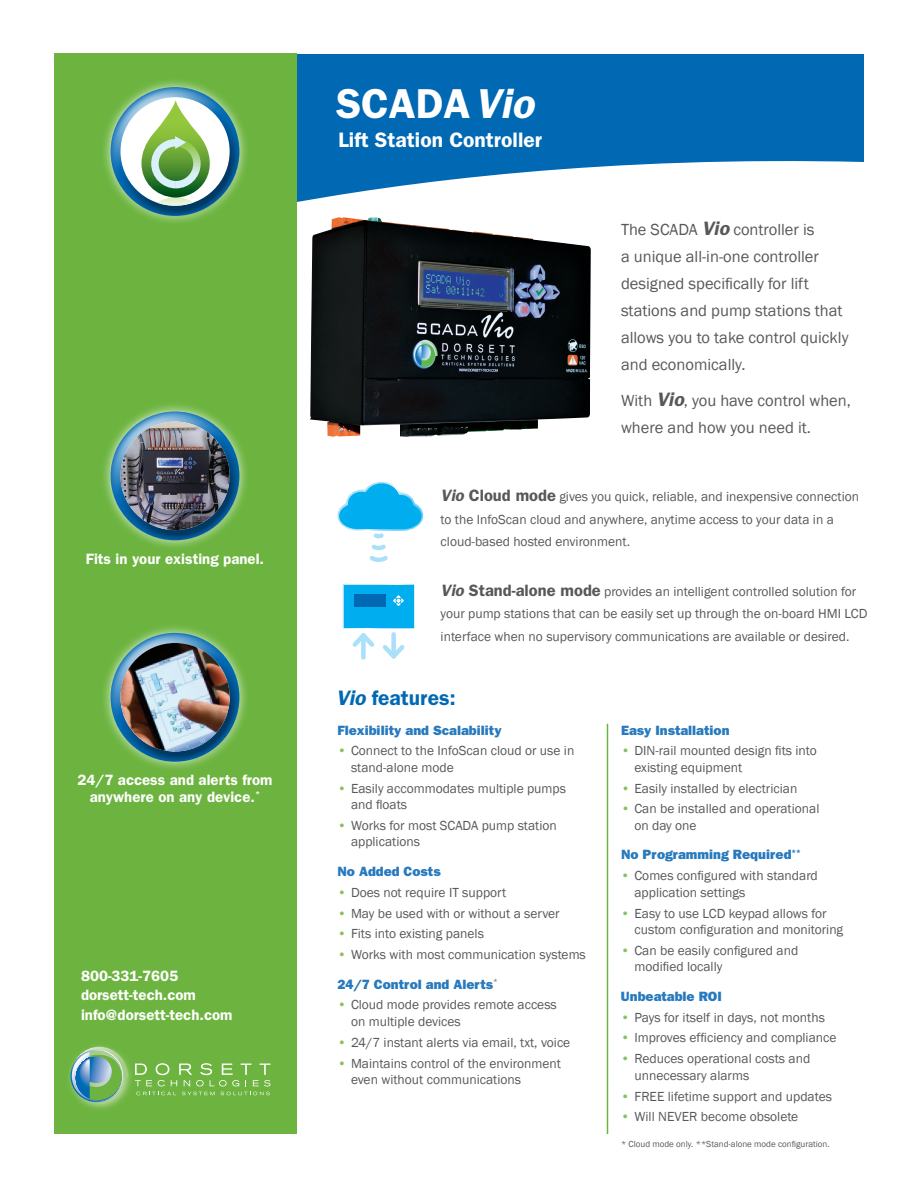
<style>
.page{position:relative;width:918px;height:1188px;background:#fff}
.page>*{position:absolute;margin:0;border:0;box-sizing:border-box;transform-origin:0 0}
.t1{font:600 42px "Franklin Gothic";color:#fff}
.t2{font:600 21px "Franklin Gothic";color:#fff}
.t3{font:600 21px "Franklin Gothic";color:#0168b3}
.body_text{font:16.5px/27px "Franklin Gothic";color:#57585a}
.body_text-2{font:600 15px/16.5px "Franklin Gothic";color:#fff;text-align:center}
.bullet{font:13.5px/16.5px "Franklin Gothic";color:#57585a}
.body_text-3{font:13.5px/22.5px "Franklin Gothic";color:#57585a}
.bullet_head{font:800 13.5px "Franklin Gothic";color:#277abe}
.body_text-4{font:9px "Franklin Gothic";color:#57585a}
.s1{font-style:italic}
.s2{font-weight:600;font-style:italic;font-size:19.5px}
.s3{font-weight:600;font-style:italic;font-size:16.5px}
.s4{font-weight:600;font-size:16.5px}
.s5{color:#89c05e}
</style>
<div class="page">
<svg style="left:297px;top:54px;width:567px;height:148px;fill:#0168b3"></svg>
<div style="left:54px;top:54px;width:243px;height:1080px;background:#6cb43f"></div>
<img style="left:69px;top:1046px;width:69px;height:63px">
<svg style="left:136px;top:1092px;width:40px;height:3px"></svg>
<svg style="left:182px;top:1092px;width:33px;height:3px"></svg>
<svg style="left:221px;top:1092px;width:49px;height:3px"></svg>
<svg style="left:135px;top:1063px;width:135px;height:23px"></svg>
<svg style="left:71px;top:1047px;width:57px;height:53px"></svg>
<hr style="left:607px;top:724px;width:1px;height:410px;background:#6cb43f">
<svg style="left:337px;top:481px;width:87px;height:81px"></svg>
<div style="left:343px;top:584px;width:71px;height:45px;background:#00aeef"></div>
<div style="left:354px;top:594px;width:32px;height:13px;background:#0168b3"></div>
<svg style="left:393px;top:595px;width:11px;height:11px"></svg>
<svg style="left:352px;top:632px;width:53px;height:28px"></svg>
<img style="left:310px;top:217px;width:281px;height:220px">
<div style="left:100px;top:77px;width:150px;height:149px;background:#fff;opacity:.75"></div>
<div style="left:110px;top:86px;width:120px;height:97px;background:#fff;opacity:.75"></div>
<div style="left:119px;top:114px;width:122px;height:103px;background:#231f20;opacity:.5"></div>
<div style="left:121px;top:97px;width:109px;height:109px;background:#fff;border-radius:50%"></div>
<svg style="left:141px;top:100px;width:81px;height:106px"></svg>
<div style="left:100px;top:401px;width:150px;height:149px;background:#fff;opacity:.75"></div>
<div style="left:110px;top:411px;width:120px;height:97px;background:#fff;opacity:.75"></div>
<div style="left:119px;top:438px;width:122px;height:103px;background:#231f20;opacity:.5"></div>
<img style="left:121px;top:422px;width:109px;height:108px;border-radius:54px">
<div style="left:100px;top:623px;width:150px;height:149px;background:#fff;opacity:.75"></div>
<div style="left:110px;top:632px;width:120px;height:97px;background:#fff;opacity:.75"></div>
<div style="left:119px;top:660px;width:122px;height:102px;background:#231f20;opacity:.5"></div>
<img style="left:121px;top:643px;width:109px;height:109px;border-radius:54px">
<p class="body_text-2" style="left:86px;top:550px;width:180px">Fits in your existing panel.</p>
<p class="body_text-2" style="left:77px;top:772px;width:197px">24/7 access and alerts from anywhere on any device.<sup>*</sup></p>
<p class="body_text-2" style="left:81px;top:967px;width:99px">800-331-7605</p>
<p class="body_text-2" style="left:81px;top:987px;width:116px">dorsett-tech.com</p>
<p class="body_text-2" style="left:81px;top:1006px;width:153px">info@dorsett-tech.com</p>
<p class="t1" style="left:336px;top:79px;width:199px">SCADA <span class="s1">Vio</span></p>
<p class="t2" style="left:338px;top:127px;width:205px">Lift Station Controller</p>
<p class="body_text" style="left:621px;top:216px;width:229px">The SCADA <span class="s2">Vio</span> controller is<br>a unique all-in-one controller designed specifically for lift stations and pump stations that allows you to take control quickly and economically.</p>
<p class="body_text" style="left:621px;top:387px;width:231px">With <span class="s2">Vio</span>, you have control when, where and how you need it.</p>
<p class="body_text-3" style="left:441px;top:486px;width:420px"><span class="s3">Vio</span> <span class="s4">Cloud mode</span> gives you quick, reliable, and inexpensive connection to the InfoScan cloud and anywhere, anytime access to your data in a cloud-based hosted environment.</p>
<p class="body_text-3" style="left:441px;top:581px;width:428px"><span class="s3">Vio</span> <span class="s4">Stand-alone mode</span> provides an intelligent controlled solution for your pump stations that can be easily set up through the on-board HMI LCD interface when no supervisory communications are available or desired.</p>
<p class="t3" style="left:336px;top:686px;width:121px"><span class="s1">Vio</span> features:</p>
<p class="bullet_head" style="left:338px;top:722px;width:166px">Flexibility and Scalability</p>
<p class="bullet" style="left:351px;top:743px;width:225px;text-indent:-14px"><span class="s5">•</span> Connect to the InfoScan cloud or use in stand-alone mode</p>
<p class="bullet" style="left:351px;top:780px;width:216px;text-indent:-14px"><span class="s5">•</span> Easily accommodates multiple pumps and floats</p>
<p class="bullet" style="left:351px;top:818px;width:207px;text-indent:-14px"><span class="s5">•</span> Works for most SCADA pump station applications</p>
<p class="bullet_head" style="left:338px;top:863px;width:105px">No Added Costs</p>
<p class="bullet" style="left:338px;top:884px;width:170px"><span class="s5">•</span> Does not require IT support</p>
<p class="bullet" style="left:338px;top:905px;width:224px"><span class="s5">•</span> May be used with or without a server</p>
<p class="bullet" style="left:338px;top:926px;width:148px"><span class="s5">•</span> Fits into existing panels</p>
<p class="bullet" style="left:338px;top:947px;width:250px"><span class="s5">•</span> Works with most communication systems</p>
<p class="bullet_head" style="left:338px;top:976px;width:162px">24/7 Control and Alerts<sup>*</sup></p>
<p class="bullet" style="left:351px;top:997px;width:207px;text-indent:-14px"><span class="s5">•</span> Cloud mode provides remote access on multiple devices</p>
<p class="bullet" style="left:338px;top:1034px;width:234px"><span class="s5">•</span> 24/7 instant alerts via email, txt, voice</p>
<p class="bullet" style="left:351px;top:1055px;width:211px;text-indent:-14px"><span class="s5">•</span> Maintains control of the environment even without communications</p>
<p class="bullet_head" style="left:621px;top:722px;width:110px">Easy Installation</p>
<p class="bullet" style="left:634px;top:743px;width:184px;text-indent:-14px"><span class="s5">•</span> DIN-rail mounted design fits into existing equipment</p>
<p class="bullet" style="left:621px;top:780px;width:178px"><span class="s5">•</span> Easily installed by electrician</p>
<p class="bullet" style="left:634px;top:801px;width:186px;text-indent:-14px"><span class="s5">•</span> Can be installed and operational on day one</p>
<p class="bullet_head" style="left:621px;top:847px;width:181px">No Programming Required<sup>**</sup></p>
<p class="bullet" style="left:634px;top:868px;width:185px;text-indent:-14px"><span class="s5">•</span> Comes configured with standard application settings</p>
<p class="bullet" style="left:634px;top:905px;width:210px;text-indent:-14px"><span class="s5">•</span> Easy to use LCD keypad allows for custom configuration and monitoring</p>
<p class="bullet" style="left:634px;top:942px;width:165px;text-indent:-14px"><span class="s5">•</span> Can be easily configured and modified locally</p>
<p class="bullet_head" style="left:621px;top:988px;width:102px">Unbeatable ROI</p>
<p class="bullet" style="left:621px;top:1009px;width:206px"><span class="s5">•</span> Pays for itself in days, not months</p>
<p class="bullet" style="left:621px;top:1030px;width:217px"><span class="s5">•</span> Improves efficiency and compliance</p>
<p class="bullet" style="left:634px;top:1051px;width:177px;text-indent:-14px"><span class="s5">•</span> Reduces operational costs and unnecessary alarms</p>
<p class="bullet" style="left:621px;top:1088px;width:212px"><span class="s5">•</span> FREE lifetime support and updates</p>
<p class="bullet" style="left:621px;top:1109px;width:179px"><span class="s5">•</span> Will NEVER become obsolete</p>
<p class="body_text-4" style="left:621px;top:1138px;width:210px">* Cloud mode only. **Stand-alone mode configuration.</p>
</div>
